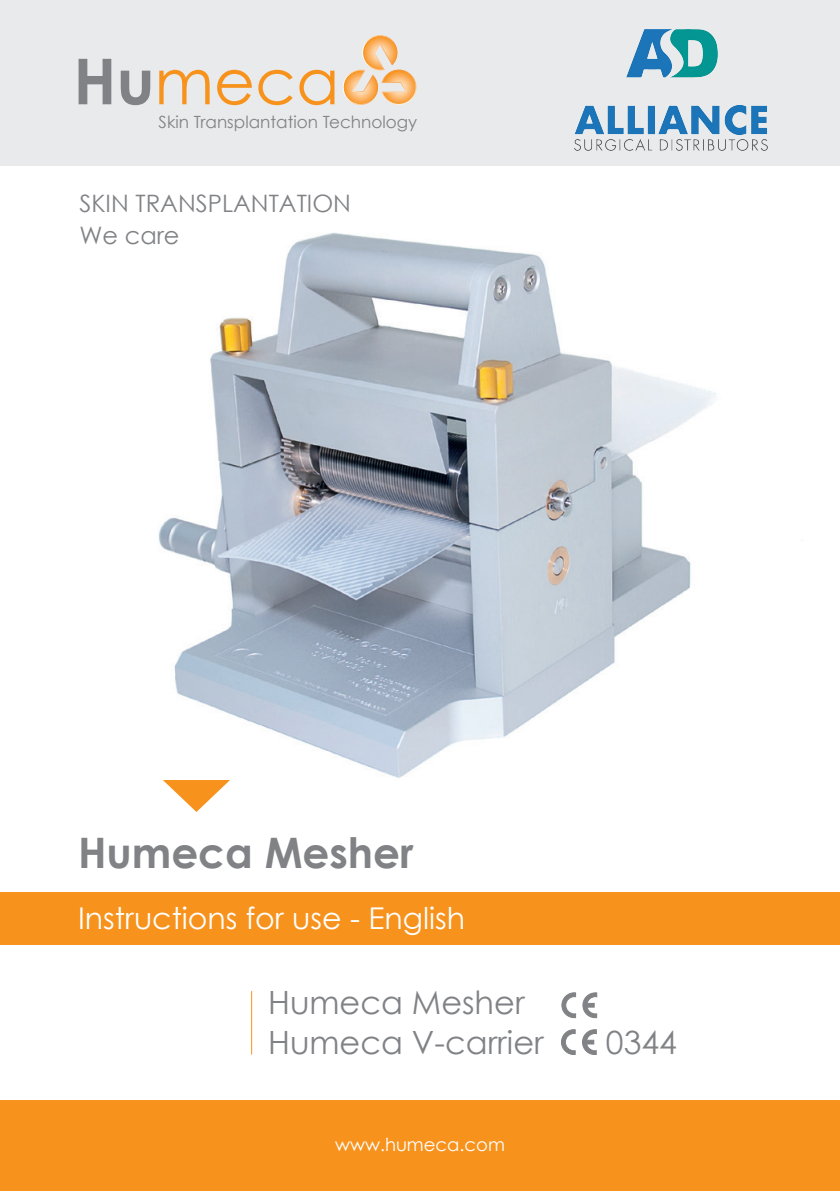
<style>
.page{position:relative;width:840px;height:1191px;background:#fff}
.page>*{position:absolute;margin:0;border:0;box-sizing:border-box;transform-origin:0 0}
.t1{font:63.2px "Century Gothic";color:#f7931d}
.t2{font:700 42px "Century Gothic";color:#808285}
.t3{font:35.2px "Century Gothic";color:#f58e23}
.t4{font:32px "Century Gothic";color:#808285}
.t5{font:30px "Century Gothic";color:#fff}
.t6{font:24px "Century Gothic";color:#808285}
.t7{font:18px "Century Gothic";color:#fff}
.t8{font:16.8px "Century Gothic";color:#808285}
.s1{font-weight:700;color:#808285}
.s2{font-weight:700;color:#919398}
</style>
<div class="page">
<svg style="left:163px;top:780px;width:67px;height:32px"></svg>
<img style="left:158px;top:233px;width:558px;height:545px">
<div style="left:0;top:891px;width:839px;height:53px;background:#f7931d"></div>
<hr style="left:251px;top:991px;width:1px;height:63px;background:#f7931d">
<div style="left:0;top:0;width:839px;height:166px;background:#e9eaeb"></div>
<svg style="left:343px;top:35px;width:73px;height:70px"></svg>
<div style="left:0;top:1100px;width:839px;height:91px;background:#f7931d"></div>
<svg style="left:582px;top:992px;width:14px;height:26px"></svg>
<svg style="left:561px;top:992px;width:15px;height:26px"></svg>
<svg style="left:582px;top:1029px;width:14px;height:25px"></svg>
<svg style="left:561px;top:1029px;width:14px;height:25px"></svg>
<img style="left:574px;top:30px;width:193px;height:121px">
<p class="t1" style="left:73px;top:43px;width:267px"><span class="s1">Hu</span>meca</p>
<p class="t3" style="left:70px;top:80px;width:149px"><span class="s2">Hu</span>meca</p>
<p class="t8" style="left:158px;top:112px;width:260px">Skin Transplantation Technology</p>
<p class="t6" style="left:79px;top:187px;width:273px">SKIN TRANSPLANTATION</p>
<p class="t6" style="left:79px;top:219px;width:102px">We care</p>
<p class="t2" style="left:78px;top:821px;width:337px">Humeca Mesher</p>
<p class="t5" style="left:78px;top:896px;width:388px">Instructions for use - English</p>
<p class="t4" style="left:268px;top:980px;width:258px">Humeca Mesher</p>
<p class="t4" style="left:268px;top:1020px;width:277px">Humeca V-carrier</p>
<p class="t4" style="left:605px;top:1020px;width:72px">0344</p>
<p class="t7" style="left:335px;top:1131px;width:171px">www.humeca.com</p>
</div>
